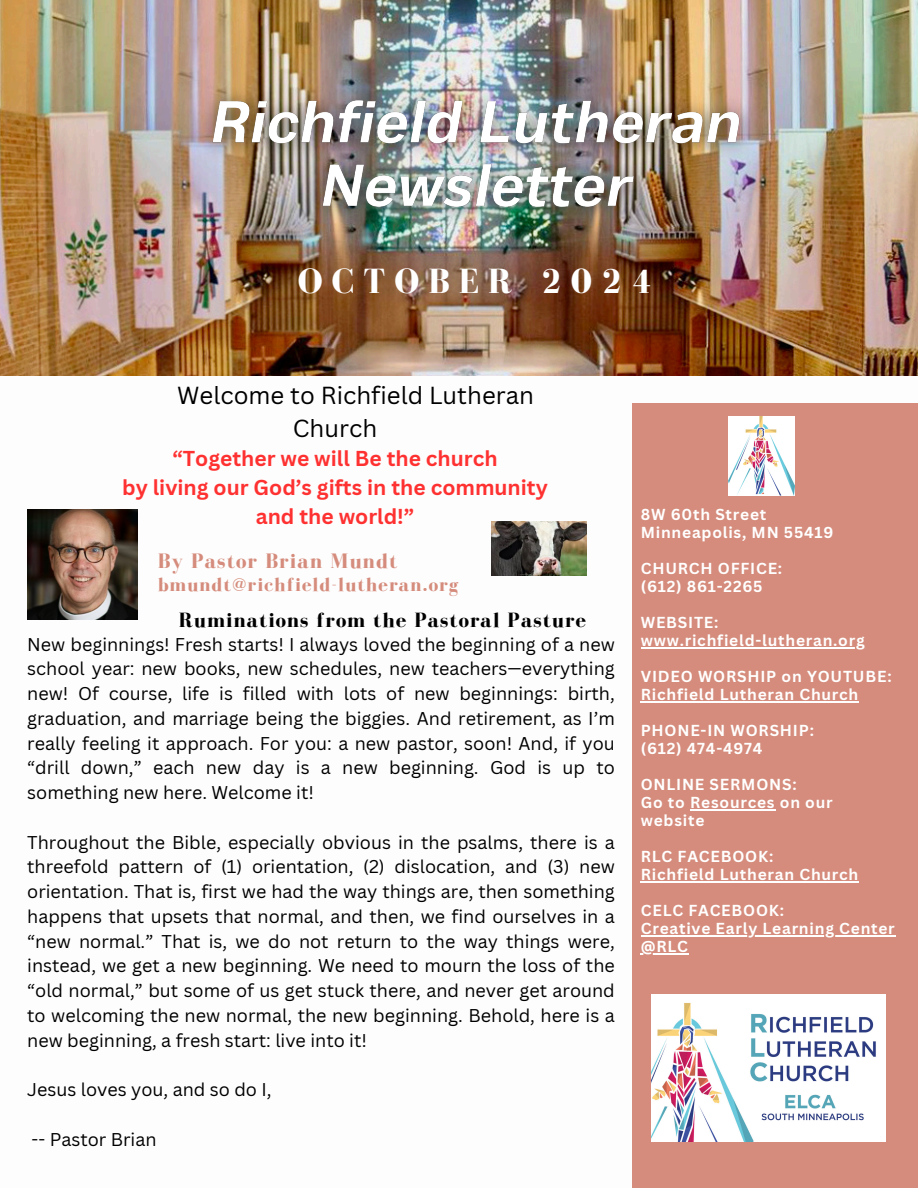
<style>
.page{position:relative;width:918px;height:1188px;background:#fff}
.page>*{position:absolute;margin:0;border:0;box-sizing:border-box;transform-origin:0 0}
.t1{font:700 36px "Bodoni FLF";letter-spacing:.25em;color:#fff}
.t2{font:24px/32.7px "Canva Sans";color:#000}
.t3{font:700 21.45px "Bodoni FLF";letter-spacing:.05em;color:#d58c7c}
.t4{font:700 21.15px "Bodoni FLF";letter-spacing:.05em;color:#000}
.t5{font:700 21px/29.2px "Canva Sans";color:#ff3131;text-align:center}
.t6{font:700 19.65px "Bodoni FLF";letter-spacing:.05em;color:#d58c7c}
.t7{font:18px/24.8px "Canva Sans";color:#000;text-align:justify}
.t8{font:700 15.45px/18px "Canva Sans";letter-spacing:.05em;color:#fff}
</style>
<div class="page">
<div style="left:633px;top:403px;width:285px;height:785px;background:#d58c7c"></div>
<img style="left:0;top:0;width:918px;height:375px">
<img style="left:651px;top:995px;width:234px;height:146px">
<img style="left:27px;top:509px;width:111px;height:111px">
<img style="left:492px;top:521px;width:94px;height:54px">
<img style="left:728px;top:416px;width:67px;height:80px">
<hr style="left:641px;top:647px;width:225px;height:2px;background:#fff">
<hr style="left:641px;top:701px;width:218px;height:2px;background:#fff">
<hr style="left:690px;top:809px;width:85px;height:2px;background:#fff">
<hr style="left:641px;top:881px;width:218px;height:2px;background:#fff">
<hr style="left:641px;top:935px;width:255px;height:2px;background:#fff">
<hr style="left:641px;top:953px;width:48px;height:2px;background:#fff">
<img style="left:185px;top:75px;width:583px;height:161px">
<p class="t1" style="left:298px;top:261px;width:356px">OCTOBER 2024</p>
<p class="t2" style="left:293px;top:378px;width:243px;text-indent:-116px">Welcome to Richfield Lutheran<br>Church</p>
<p class="t5" style="left:122px;top:443px;width:427px">“Together we will Be the church<br>by living our God’s gifts in the community and the world!”</p>
<h4 class="t3" style="left:158px;top:549px;width:241px">By Pastor Brian Mundt</h4>
<h4 class="t6" style="left:158px;top:574px;width:302px">bmundt@richfield-lutheran.org</h4>
<p class="t4" style="left:179px;top:609px;width:409px">Ruminations from the Pastoral Pasture</p>
<h5 class="t7" style="left:27px;top:631px;width:589px">New beginnings! Fresh starts! I always loved the beginning of a new school year: new books, new schedules, new teachers—everything new! Of course, life is filled with lots of new beginnings: birth, graduation, and marriage being the biggies. And retirement, as I’m really feeling it approach. For you: a new pastor, soon! And, if you “drill down,” each new day is a new beginning. God is up to something new here. Welcome it!</h5>
<h5 class="t7" style="left:27px;top:829px;width:589px">Throughout the Bible, especially obvious in the psalms, there is a threefold pattern of (1) orientation, (2) dislocation, and (3) new orientation. That is, first we had the way things are, then something happens that upsets that normal, and then, we find ourselves in a “new normal.” That is, we do not return to the way things were, instead, we get a new beginning. We need to mourn the loss of the “old normal,” but some of us get stuck there, and never get around to welcoming the new normal, the new beginning. Behold, here is a new beginning, a fresh start: live into it!</h5>
<h5 class="t7" style="left:27px;top:1077px;width:246px">Jesus loves you, and so do I,</h5>
<h5 class="t7" style="left:32px;top:1126px;width:126px">-- Pastor Brian</h5>
<p class="t8" style="left:641px;top:505px;width:127px">8W 60th Street</p>
<p class="t8" style="left:641px;top:523px;width:194px">Minneapolis, MN 55419</p>
<p class="t8" style="left:641px;top:559px;width:143px">CHURCH OFFICE: (612) 861-2265</p>
<p class="t8" style="left:641px;top:613px;width:79px">WEBSITE:</p>
<h6 class="t8" style="left:641px;top:631px;width:226px">www.richfield-lutheran.org</h6>
<p class="t8" style="left:641px;top:667px;width:252px">VIDEO WORSHIP on YOUTUBE:</p>
<p class="t8" style="left:641px;top:685px;width:219px">Richfield Lutheran Church</p>
<p class="t8" style="left:641px;top:721px;width:175px">PHONE-IN WORSHIP: (612) 474-4974</p>
<p class="t8" style="left:641px;top:775px;width:157px">ONLINE SERMONS:</p>
<h6 class="t8" style="left:641px;top:793px;width:193px">Go to Resources on our website</h6>
<p class="t8" style="left:641px;top:847px;width:134px">RLC FACEBOOK:</p>
<p class="t8" style="left:641px;top:865px;width:219px">Richfield Lutheran Church</p>
<p class="t8" style="left:641px;top:901px;width:145px">CELC FACEBOOK:</p>
<p class="t8" style="left:641px;top:919px;width:256px">Creative Early Learning Center</p>
<p class="t8" style="left:641px;top:937px;width:49px">@RLC</p>
</div>
